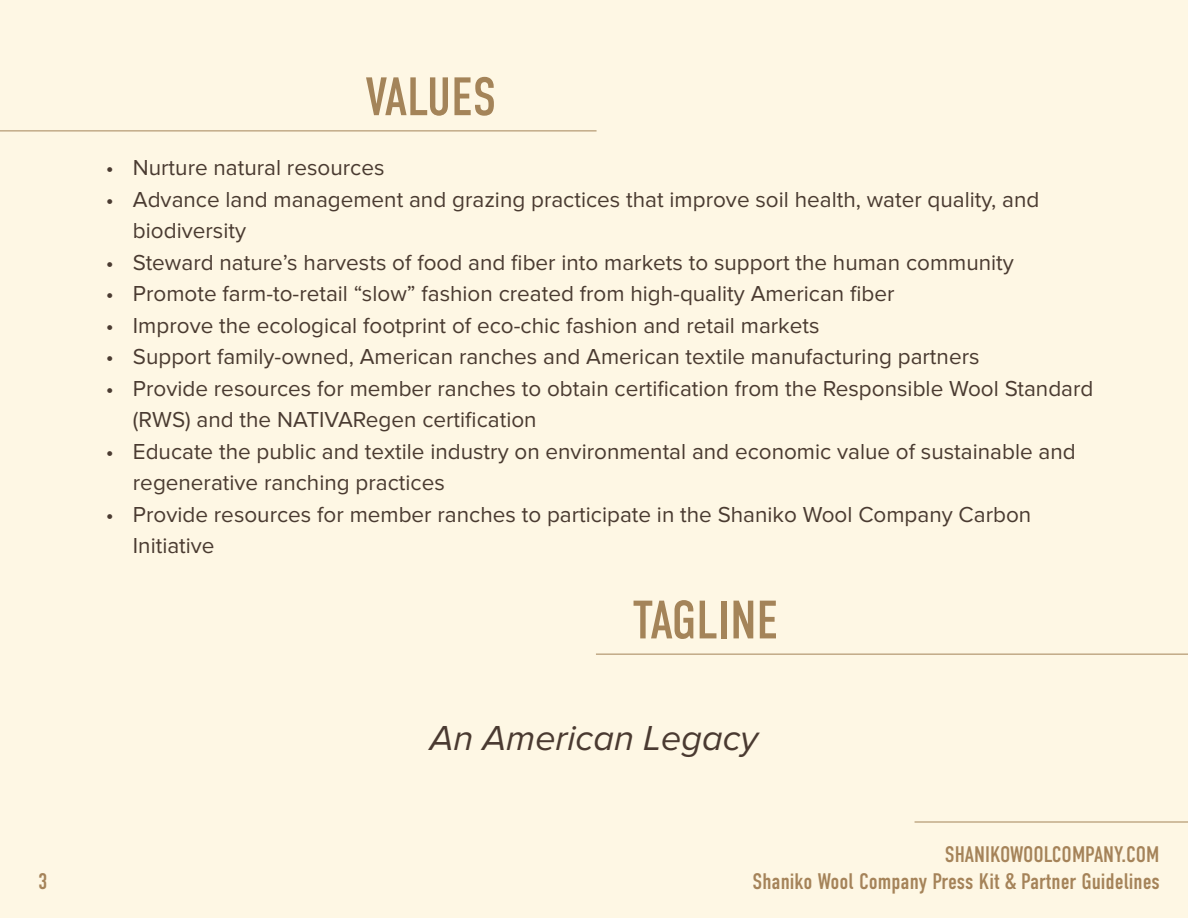
<style>
.page{position:relative;width:1188px;height:918px;background:#fef7e4}
.page>*{position:absolute;margin:0;border:0;box-sizing:border-box;transform-origin:0 0}
.t1{font:54px "DIN Condensed";color:#a48459}
.t2{font:italic 36px "Proxima Nova";color:#4a3a31}
.t3{font:22.5px/31.5px "Proxima Nova";color:#4a3b31}
.t4{font:22.5px "DIN Condensed";color:#a58359}
</style>
<div class="page">
<hr style="left:915px;top:822px;width:273px;height:1px;background:#a48459">
<hr style="left:0;top:131px;width:597px;height:1px;background:#a48459">
<hr style="left:596px;top:654px;width:592px;height:1px;background:#a48459">
<h1 class="t1" style="left:365px;top:66px;width:132px">VALUES</h1>
<p class="t3" style="left:106px;top:153px;width:280px">• Nurture natural resources</p>
<p class="t3" style="left:133px;top:184px;width:908px;text-indent:-27px">• Advance land management and grazing practices that improve soil health, water quality, and biodiversity</p>
<p class="t3" style="left:106px;top:247px;width:909px">• Steward nature’s harvests of food and fiber into markets to support the human community</p>
<p class="t3" style="left:106px;top:279px;width:790px">• Promote farm-to-retail “slow” fashion created from high-quality American fiber</p>
<p class="t3" style="left:106px;top:310px;width:715px">• Improve the ecological footprint of eco-chic fashion and retail markets</p>
<p class="t3" style="left:106px;top:342px;width:875px">• Support family-owned, American ranches and American textile manufacturing partners</p>
<p class="t3" style="left:133px;top:373px;width:962px;text-indent:-27px">• Provide resources for member ranches to obtain certification from the Responsible Wool Standard (RWS) and the NATIVARegen certification</p>
<p class="t3" style="left:133px;top:436px;width:944px;text-indent:-27px">• Educate the public and textile industry on environmental and economic value of sustainable and regenerative ranching practices</p>
<p class="t3" style="left:133px;top:499px;width:900px;text-indent:-27px">• Provide resources for member ranches to participate in the Shaniko Wool Company Carbon<br>Initiative</p>
<h1 class="t1" style="left:632px;top:590px;width:147px">TAGLINE</h1>
<h2 class="t2" style="left:430px;top:711px;width:330px">An American Legacy</h2>
<p class="t4" style="left:945px;top:842px;width:216px">SHANIKOWOOLCOMPANY.COM</p>
<p class="t4" style="left:38px;top:869px;width:11px">3</p>
<p class="t4" style="left:753px;top:869px;width:409px">Shaniko Wool Company Press Kit &amp; Partner Guidelines</p>
</div>
